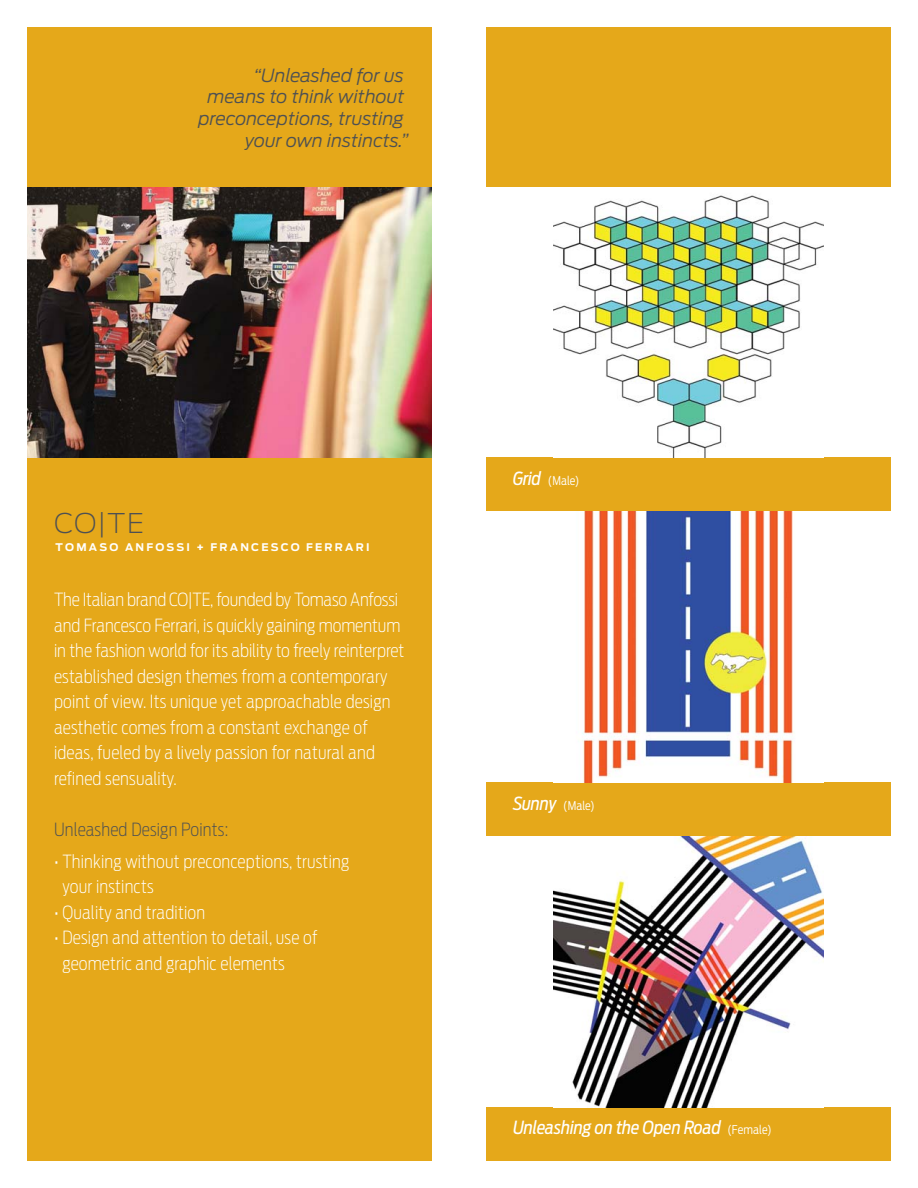
<style>
.page{position:relative;width:918px;height:1188px;background:#fff}
.page>*{position:absolute;margin:0;border:0;box-sizing:border-box;transform-origin:0 0}
.t1{font:200 27px "Ford Antenna";color:#4d5053}
.t2{font:200 18px/25.5px "Ford Antenna Cond";letter-spacing:.01em;color:#fff}
.t3{font:italic 300 18px/21.6px "Ford Antenna";color:#4d5053;text-align:right}
.t4{font:italic 18px "Ford Antenna Cond";letter-spacing:-.01em;color:#fff}
.t5{font:200 18px "Ford Antenna Cond";letter-spacing:.01em;color:#4d5053}
.t6{font:300 12px "Ford Antenna Cond";color:#fff}
.t7{font:700 10.5px "Ford Antenna";letter-spacing:.215em;color:#fff}
.s1{font-weight:400;font-style:italic;font-size:18px}
.s2{font-weight:300;font-style:normal;font-size:12px}
</style>
<div class="page">
<div style="left:27px;top:27px;width:405px;height:1134px;background:#e5a81a"></div>
<div style="left:486px;top:27px;width:405px;height:1134px;background:#e5a81a"></div>
<img style="left:27px;top:187px;width:405px;height:270px">
<div style="left:486px;top:187px;width:405px;height:270px;background:#fff"></div>
<img style="left:554px;top:195px;width:270px;height:262px">
<div style="left:486px;top:512px;width:405px;height:270px;background:#fff"></div>
<img style="left:582px;top:512px;width:212px;height:270px">
<div style="left:486px;top:836px;width:405px;height:271px;background:#fff"></div>
<img style="left:553px;top:836px;width:271px;height:271px">
<p class="t3" style="left:199px;top:66px;width:212px">“Unleashed for us means to think without preconceptions, trusting your own instincts.”</p>
<h1 class="t1" style="left:54px;top:512px;width:91px">CO|TE</h1>
<p class="t7" style="left:56px;top:543px;width:315px">TOMASO ANFOSSI + FRANCESCO FERRARI</p>
<p class="t2" style="left:54px;top:588px;width:352px">The Italian brand CO|TE, founded by Tomaso Anfossi and Francesco Ferrari, is quickly gaining momentum in the fashion world for its ability to freely reinterpret established design themes from a contemporary point of view. Its unique yet approachable design aesthetic comes from a constant exchange of ideas, fueled by a lively passion for natural and refined sensuality.</p>
<p class="t5" style="left:54px;top:822px;width:176px">Unleashed Design Points:</p>
<p class="t2" style="left:62px;top:850px;width:288px;text-indent:-8px">• Thinking without preconceptions, trusting your instincts</p>
<p class="t2" style="left:54px;top:901px;width:153px">• Quality and tradition</p>
<p class="t2" style="left:62px;top:926px;width:256px;text-indent:-8px">• Design and attention to detail, use of geometric and graphic elements</p>
<p class="t6" style="left:513px;top:476px;width:68px"><span class="s1">Grid</span> (Male)</p>
<p class="t6" style="left:513px;top:801px;width:83px"><span class="s1">Sunny</span> (Male)</p>
<p class="t4" style="left:513px;top:1120px;width:260px">Unleashing on the Open Road <span class="s2">(Female)</span></p>
</div>
